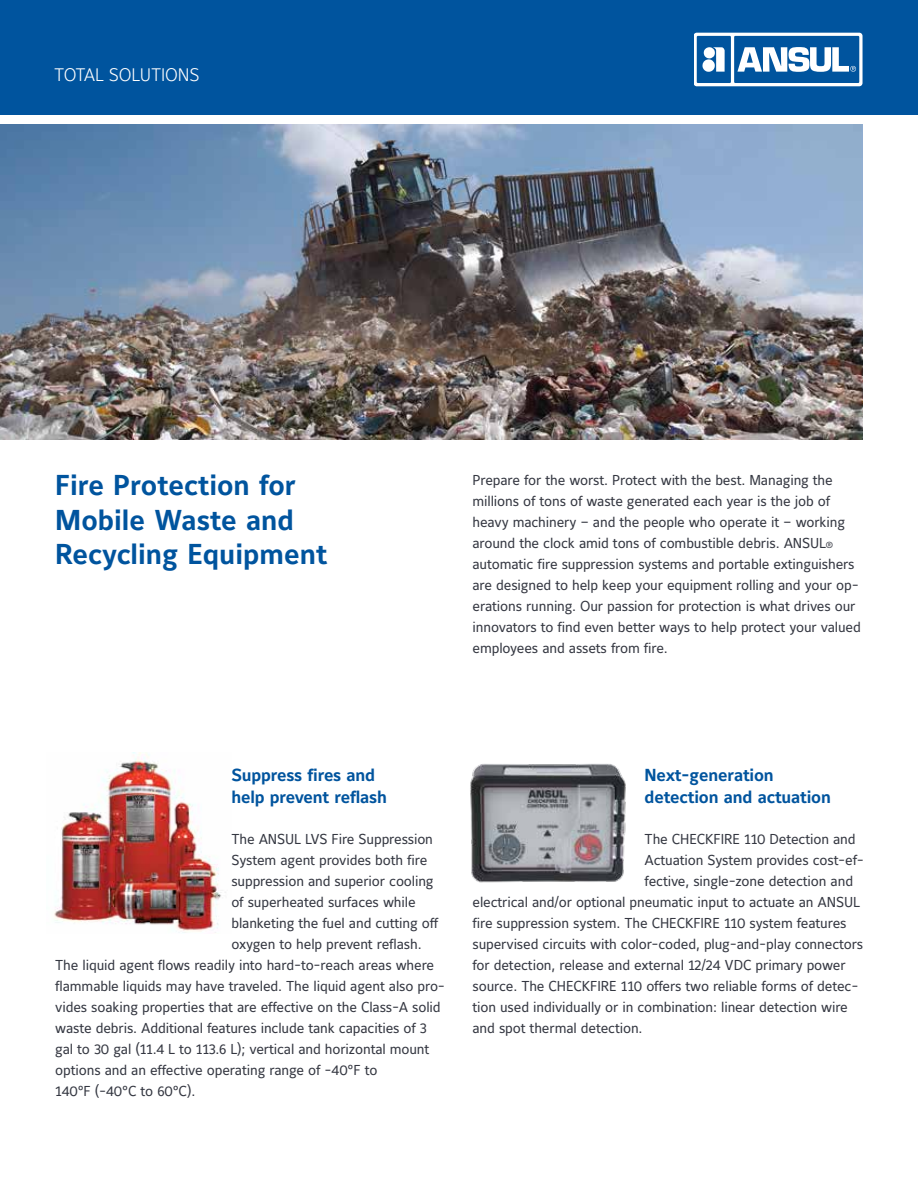
<style>
.page{position:relative;width:918px;height:1188px;background:#fff}
.page>*{position:absolute;margin:0;border:0;box-sizing:border-box;transform-origin:0 0}
.t1{font:700 28.5px/34.2px "Maurea Jci Lf ML";color:#00549e}
.t2{font:300 18px "Maurea Jci Tf ML";letter-spacing:-.01em;color:#fff}
.t3{font:700 17.25px/22.5px "Maurea Jci Lf ML";letter-spacing:-.01em;color:#00549e}
.t4{font:14.25px/21px "Maurea Jci Lf ML";letter-spacing:-.01em;color:#343741}
.s1{font-size:9px}
</style>
<div class="page">
<img style="left:54px;top:752px;width:172px;height:181px">
<img style="left:470px;top:763px;width:156px;height:120px">
<div style="left:0;top:0;width:918px;height:114px;background:#00549e"></div>
<img style="left:0;top:125px;width:863px;height:315px">
<svg style="left:694px;top:32px;width:169px;height:55px"></svg>
<p class="t2" style="left:54px;top:64px;width:147px">TOTAL SOLUTIONS</p>
<h1 class="t1" style="left:55px;top:469px;width:273px">Fire Protection for<br>Mobile Waste and<br>Recycling Equipment</h1>
<p class="t4" style="left:472px;top:469px;width:390px">Prepare for the worst. Protect with the best. Managing the millions of tons of waste generated each year is the job of heavy machinery – and the people who operate it – working around the clock amid tons of combustible debris. ANSUL<span class="s1">® </span>automatic fire suppression systems and portable extinguishers are designed to help keep your equipment rolling and your op&shy;erations running. Our passion for protection is what drives our innovators to find even better ways to help protect your valued employees and assets from fire.</p>
<p class="t3" style="left:231px;top:764px;width:157px">Suppress fires and help prevent reflash</p>
<p class="t4" style="left:231px;top:829px;width:203px">The ANSUL LVS Fire Suppression</p>
<p class="t4" style="left:231px;top:850px;width:198px">System agent provides both fire</p>
<p class="t4" style="left:231px;top:871px;width:204px">suppression and superior cooling</p>
<p class="t4" style="left:231px;top:892px;width:186px">of superheated surfaces while</p>
<p class="t4" style="left:231px;top:913px;width:208px">blanketing the fuel and cutting off</p>
<p class="t4" style="left:231px;top:934px;width:192px">oxygen to help prevent reflash.</p>
<p class="t4" style="left:55px;top:955px;width:381px">The liquid agent flows readily into hard-to-reach areas where</p>
<p class="t4" style="left:55px;top:976px;width:391px">flammable liquids may have traveled. The liquid agent also pro-</p>
<p class="t4" style="left:55px;top:997px;width:387px">vides soaking properties that are effective on the Class-A solid</p>
<p class="t4" style="left:55px;top:1018px;width:373px">waste debris. Additional features include tank capacities of 3</p>
<p class="t4" style="left:55px;top:1039px;width:376px">gal to 30 gal (11.4 L to 113.6 L); vertical and horizontal mount</p>
<p class="t4" style="left:55px;top:1060px;width:324px">options and an effective operating range of -40°F to</p>
<p class="t4" style="left:55px;top:1081px;width:142px">140°F (-40°C to 60°C).</p>
<p class="t3" style="left:645px;top:764px;width:188px">Next-generation detection and actuation</p>
<p class="t4" style="left:645px;top:829px;width:213px">The CHECKFIRE 110 Detection and</p>
<p class="t4" style="left:645px;top:850px;width:221px">Actuation System provides cost-ef-</p>
<p class="t4" style="left:645px;top:871px;width:210px">fective, single-zone detection and</p>
<p class="t4" style="left:473px;top:892px;width:389px">electrical and/or optional pneumatic input to actuate an ANSUL</p>
<p class="t4" style="left:473px;top:913px;width:376px">fire suppression system. The CHECKFIRE 110 system features</p>
<p class="t4" style="left:473px;top:934px;width:392px">supervised circuits with color-coded, plug-and-play connectors</p>
<p class="t4" style="left:473px;top:955px;width:375px">for detection, release and external 12/24 VDC primary power</p>
<p class="t4" style="left:473px;top:976px;width:388px">source. The CHECKFIRE 110 offers two reliable forms of detec-</p>
<p class="t4" style="left:473px;top:997px;width:377px">tion used individually or in combination: linear detection wire</p>
<p class="t4" style="left:473px;top:1018px;width:172px">and spot thermal detection.</p>
</div>
